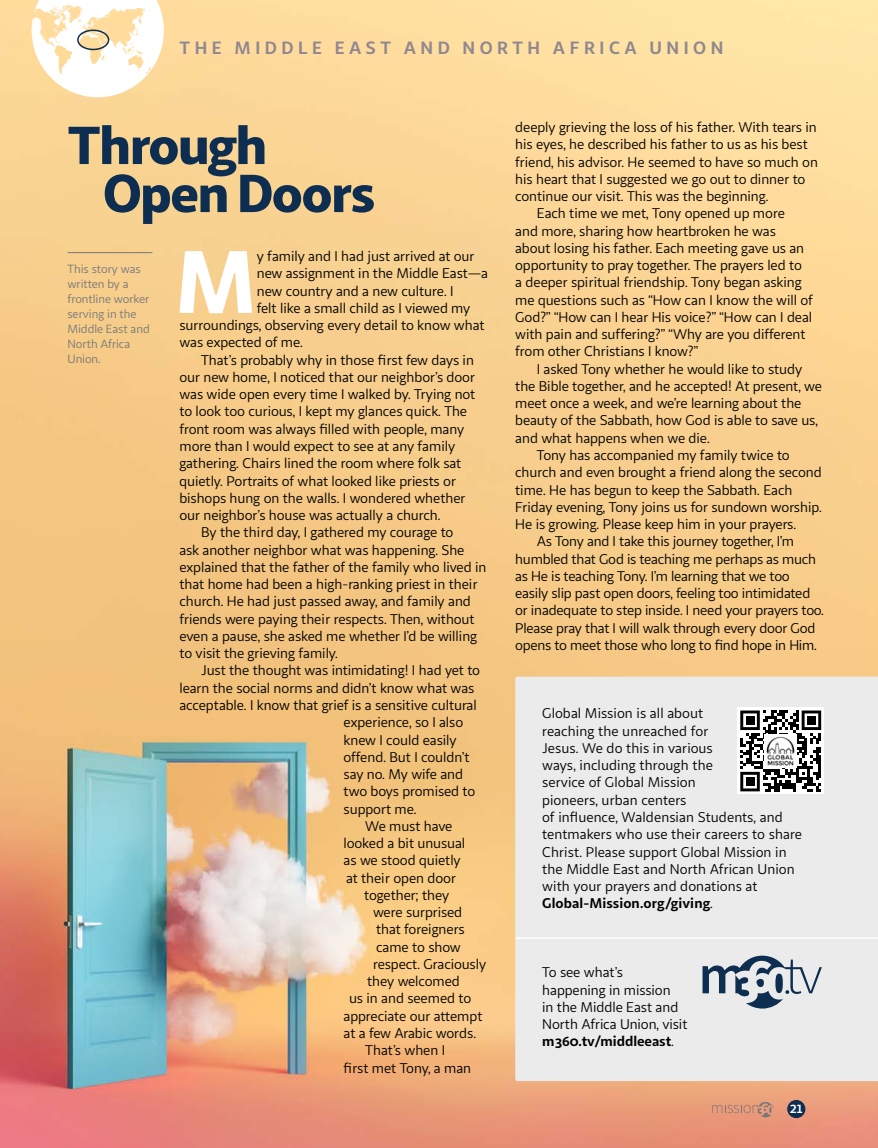
<style>
.page{position:relative;width:878px;height:1148px;background:#fff}
.page>*{position:absolute;margin:0;border:0;box-sizing:border-box;transform-origin:0 0}
.t1{font:900 89.25px "Sana Sans";color:#fff}
.t2{font:900 54px/48px "Sana Sans";letter-spacing:-.035em;color:#0e2e51}
.t3{font:700 18px "Sana Sans";letter-spacing:.25em;color:#908890}
.t4{font:14.25px/17.2px "Sana Sans";letter-spacing:-.005em;color:#000}
.t5{font:12px/15px "Sana Sans";color:#77787b}
.t6{font:700 12px "Sana Sans";color:#fff}
.s1{font-weight:700}
</style>
<div class="page">
<img style="left:0;top:0;width:878px;height:1148px">
<div style="left:788px;top:1100px;width:16px;height:17px;background:#0e2e51;border-radius:50%"></div>
<div style="left:787px;top:1099px;width:18px;height:19px;border:2px solid #0e2e51;border-radius:50%"></div>
<svg style="left:712px;top:1101px;width:61px;height:16px"></svg>
<svg style="left:32px;top:0;width:132px;height:97px"></svg>
<hr style="left:68px;top:252px;width:84px;height:1px;background:#77787b">
<div style="left:515px;top:676px;width:363px;height:405px;background:#ecebeb"></div>
<svg style="left:702px;top:955px;width:119px;height:53px;background:#adb5bf"></svg>
<hr style="left:515px;top:937px;width:363px;height:1px;background:#fff">
<div style="left:77px;top:30px;width:32px;height:20px;border:2px solid #0e2e51;border-radius:50%"></div>
<div style="left:737px;top:707px;width:87px;height:87px;background:#fff"></div>
<svg style="left:740px;top:710px;width:81px;height:81px"></svg>
<div style="left:745px;top:716px;width:9px;height:8px;background:#000"></div>
<div style="left:807px;top:716px;width:8px;height:8px;background:#000"></div>
<div style="left:745px;top:777px;width:9px;height:8px;background:#000"></div>
<img style="left:765px;top:734px;width:31px;height:33px">
<p class="t3" style="left:180px;top:36px;width:545px">THE MIDDLE EAST AND NORTH AFRICA UNION</p>
<h2 class="t2" style="left:103px;top:121px;width:274px;text-indent:-35px">Through<br>Open Doors</h2>
<p class="t5" style="left:68px;top:262px;width:84px">This story was written by a frontline worker serving in the<br>Middle East and<br>North Africa<br>Union.</p>
<h1 class="t1" style="left:175px;top:223px;width:83px">M</h1>
<p class="t4" style="left:257px;top:248px;width:219px">y family and I had just arrived at our</p>
<p class="t4" style="left:257px;top:265px;width:233px">new assignment in the Middle East—a</p>
<p class="t4" style="left:257px;top:282px;width:198px">new country and a new culture. I</p>
<p class="t4" style="left:257px;top:299px;width:215px">felt like a small child as I viewed my</p>
<p class="t4" style="left:179px;top:317px;width:306px">surroundings, observing every detail to know what</p>
<p class="t4" style="left:179px;top:334px;width:125px">was expected of me.</p>
<p class="t4" style="left:201px;top:351px;width:274px">That’s probably why in those first few days in</p>
<p class="t4" style="left:179px;top:368px;width:297px">our new home, I noticed that our neighbor’s door</p>
<p class="t4" style="left:179px;top:386px;width:297px">was wide open every time I walked by. Trying not</p>
<p class="t4" style="left:179px;top:403px;width:289px">to look too curious, I kept my glances quick. The</p>
<p class="t4" style="left:179px;top:420px;width:286px">front room was always filled with people, many</p>
<p class="t4" style="left:179px;top:437px;width:277px">more than I would expect to see at any family</p>
<p class="t4" style="left:179px;top:455px;width:283px">gathering. Chairs lined the room where folk sat</p>
<p class="t4" style="left:179px;top:472px;width:278px">quietly. Portraits of what looked like priests or</p>
<p class="t4" style="left:179px;top:489px;width:287px">bishops hung on the walls. I wondered whether</p>
<p class="t4" style="left:179px;top:506px;width:263px">our neighbor’s house was actually a church.</p>
<p class="t4" style="left:201px;top:524px;width:254px">By the third day, I gathered my courage to</p>
<p class="t4" style="left:179px;top:541px;width:286px">ask another neighbor what was happening. She</p>
<p class="t4" style="left:179px;top:558px;width:308px">explained that the father of the family who lived in</p>
<p class="t4" style="left:179px;top:575px;width:300px">that home had been a high-ranking priest in their</p>
<p class="t4" style="left:179px;top:593px;width:293px">church. He had just passed away, and family and</p>
<p class="t4" style="left:179px;top:610px;width:297px">friends were paying their respects. Then, without</p>
<p class="t4" style="left:179px;top:627px;width:299px">even a pause, she asked me whether I’d be willing</p>
<p class="t4" style="left:179px;top:644px;width:160px">to visit the grieving family.</p>
<p class="t4" style="left:201px;top:662px;width:280px">Just the thought was intimidating! I had yet to</p>
<p class="t4" style="left:179px;top:679px;width:296px">learn the social norms and didn’t know what was</p>
<p class="t4" style="left:179px;top:696px;width:299px">acceptable. I know that grief is a sensitive cultural</p>
<p class="t4" style="left:343px;top:714px;width:121px">experience, so I also</p>
<p class="t4" style="left:343px;top:731px;width:115px">knew I could easily</p>
<p class="t4" style="left:343px;top:748px;width:127px">offend. But I couldn’t</p>
<p class="t4" style="left:343px;top:765px;width:121px">say no. My wife and</p>
<p class="t4" style="left:343px;top:783px;width:133px">two boys promised to</p>
<p class="t4" style="left:343px;top:800px;width:75px">support me.</p>
<p class="t4" style="left:365px;top:817px;width:89px">We must have</p>
<p class="t4" style="left:343px;top:834px;width:123px">looked a bit unusual</p>
<p class="t4" style="left:343px;top:852px;width:119px">as we stood quietly</p>
<p class="t4" style="left:346px;top:869px;width:111px">at their open door</p>
<p class="t4" style="left:364px;top:886px;width:87px">together; they</p>
<p class="t4" style="left:373px;top:903px;width:91px">were surprised</p>
<p class="t4" style="left:376px;top:921px;width:90px">that foreigners</p>
<p class="t4" style="left:376px;top:938px;width:86px">came to show</p>
<p class="t4" style="left:373px;top:955px;width:115px">respect. Graciously</p>
<p class="t4" style="left:367px;top:972px;width:94px">they welcomed</p>
<p class="t4" style="left:349px;top:990px;width:124px">us in and seemed to</p>
<p class="t4" style="left:343px;top:1007px;width:140px">appreciate our attempt</p>
<p class="t4" style="left:343px;top:1024px;width:134px">at a few Arabic words.</p>
<p class="t4" style="left:365px;top:1041px;width:81px">That’s when I</p>
<p class="t4" style="left:343px;top:1059px;width:129px">first met Tony, a man</p>
<p class="t4" style="left:515px;top:119px;width:303px">deeply grieving the loss of his father. With tears in</p>
<p class="t4" style="left:515px;top:136px;width:294px">his eyes, he described his father to us as his best</p>
<p class="t4" style="left:515px;top:153px;width:304px">friend, his advisor. He seemed to have so much on</p>
<p class="t4" style="left:515px;top:170px;width:292px">his heart that I suggested we go out to dinner to</p>
<p class="t4" style="left:515px;top:188px;width:255px">continue our visit. This was the beginning.</p>
<p class="t4" style="left:537px;top:205px;width:249px">Each time we met, Tony opened up more</p>
<p class="t4" style="left:515px;top:222px;width:262px">and more, sharing how heartbroken he was</p>
<p class="t4" style="left:515px;top:239px;width:290px">about losing his father. Each meeting gave us an</p>
<p class="t4" style="left:515px;top:257px;width:288px">opportunity to pray together. The prayers led to</p>
<p class="t4" style="left:515px;top:274px;width:288px">a deeper spiritual friendship. Tony began asking</p>
<p class="t4" style="left:515px;top:291px;width:299px">me questions such as “How can I know the will of</p>
<p class="t4" style="left:515px;top:308px;width:298px">God?” “How can I hear His voice?” “How can I deal</p>
<p class="t4" style="left:515px;top:326px;width:292px">with pain and suffering?” “Why are you different</p>
<p class="t4" style="left:515px;top:343px;width:184px">from other Christians I know?”</p>
<p class="t4" style="left:537px;top:360px;width:267px">I asked Tony whether he would like to study</p>
<p class="t4" style="left:515px;top:377px;width:308px">the Bible together, and he accepted! At present, we</p>
<p class="t4" style="left:515px;top:395px;width:288px">meet once a week, and we’re learning about the</p>
<p class="t4" style="left:515px;top:412px;width:304px">beauty of the Sabbath, how God is able to save us,</p>
<p class="t4" style="left:515px;top:429px;width:196px">and what happens when we die.</p>
<p class="t4" style="left:537px;top:446px;width:254px">Tony has accompanied my family twice to</p>
<p class="t4" style="left:515px;top:464px;width:308px">church and even brought a friend along the second</p>
<p class="t4" style="left:515px;top:481px;width:279px">time. He has begun to keep the Sabbath. Each</p>
<p class="t4" style="left:515px;top:498px;width:308px">Friday evening, Tony joins us for sundown worship.</p>
<p class="t4" style="left:515px;top:515px;width:282px">He is growing. Please keep him in your prayers.</p>
<p class="t4" style="left:537px;top:533px;width:259px">As Tony and I take this journey together, I’m</p>
<p class="t4" style="left:515px;top:550px;width:302px">humbled that God is teaching me perhaps as much</p>
<p class="t4" style="left:515px;top:567px;width:276px">as He is teaching Tony. I’m learning that we too</p>
<p class="t4" style="left:515px;top:584px;width:296px">easily slip past open doors, feeling too intimidated</p>
<p class="t4" style="left:515px;top:602px;width:310px">or inadequate to step inside. I need your prayers too.</p>
<p class="t4" style="left:515px;top:619px;width:301px">Please pray that I will walk through every door God</p>
<p class="t4" style="left:515px;top:636px;width:303px">opens to meet those who long to find hope in Him.</p>
<p class="t4" style="left:542px;top:705px;width:261px">Global Mission is all about<br>reaching the unreached for<br>Jesus. We do this in various<br>ways, including through the<br>service of Global Mission<br>pioneers, urban centers<br>of influence, Waldensian Students, and tentmakers who use their careers to share<br>Christ. Please support Global Mission in the Middle East and North African Union with your prayers and donations at<br><span class="s1">Global-Mission.org/giving</span>.</p>
<p class="t4" style="left:542px;top:964px;width:147px">To see what’s happening in mission<br>in the Middle East and<br>North Africa Union, visit <span class="s1">m360.tv/middleeast</span>.</p>
<p class="t6" style="left:789px;top:1101px;width:14px">21</p>
</div>
